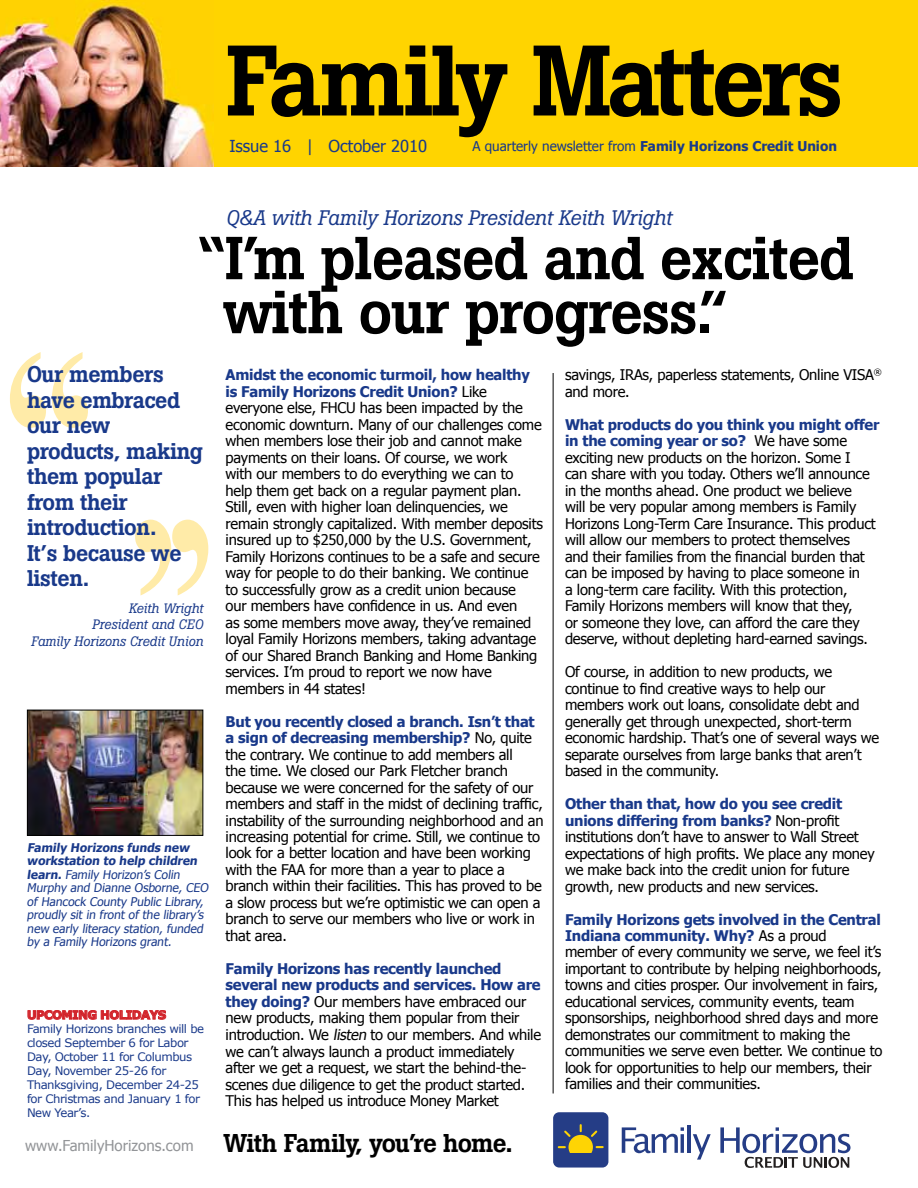
<style>
.page{position:relative;width:918px;height:1188px;background:#fff}
.page>*{position:absolute;margin:0;border:0;box-sizing:border-box;transform-origin:0 0}
.t1{font:300px "Times New Roman";color:#ffeba8;scale:.81 1}
.t2{font:500 99px "Boton";letter-spacing:-.05em;color:#000}
.t3{font:500 60px/54px "Boton";letter-spacing:-.02em;color:#000}
.t4{font:500 25.5px "Boton";letter-spacing:-.04em;color:#000}
.t5{font:500 22.5px/25.5px "Boton";letter-spacing:-.02em;color:#19398a}
.t6{font:italic 20.85px "Boton";letter-spacing:-.005em;color:#19398a}
.t7{font:16.5px "Tahoma";color:#19398a}
.t8{font:15px "Tahoma";color:#939598}
.t9{font:14.7px/16.5px "Tahoma";letter-spacing:-.015em;color:#000}
.t10{font:italic 13.5px/16.5px "Boton";color:#19398a;text-align:right}
.t11{font:700 13.5px "Tahoma";color:#19398a}
.t12{font:12px/13.5px "Tahoma";color:#19398a}
.t13{font:11.7px/14.1px "Verdana";letter-spacing:-.04em;color:#19398a}
.t14{font:700 11.7px "Verdana";letter-spacing:-.04em;color:#d2232a}
.s1{font-weight:400}
.s2{font-weight:700}
.s3{font-weight:700;color:#19398a}
.s4{font-style:italic}
</style>
<div class="page">
<div style="left:0;top:0;width:918px;height:166px;background:#ffd400"></div>
<img style="left:0;top:0;width:213px;height:166px">
<div style="left:553px;top:1112px;width:55px;height:56px;background:#253d86;border-radius:6px"></div>
<svg style="left:622px;top:1127px;width:62px;height:26px"></svg>
<hr style="left:688px;top:1126px;width:3px;height:27px;background:#253d86">
<svg style="left:693px;top:1134px;width:18px;height:26px"></svg>
<svg style="left:720px;top:1127px;width:131px;height:41px"></svg>
<svg style="left:557px;top:1124px;width:47px;height:29px"></svg>
<svg style="left:27px;top:1010px;width:140px;height:10px"></svg>
<img style="left:29px;top:712px;width:172px;height:122px">
<div style="left:27px;top:710px;width:176px;height:126px;border:1px solid #000"></div>
<hr style="left:553px;top:373px;width:1px;height:720px;background:#000">
<h2 class="t2" style="left:226px;top:22px;width:620px">Family Matters</h2>
<p class="t7" style="left:230px;top:135px;width:199px">Issue 16 | October 2010</p>
<p class="t11" style="left:472px;top:137px;width:366px"><span class="s1">A quarterly newsletter from</span> Family Horizons Credit Union</p>
<h3 class="t6" style="left:226px;top:206px;width:447px">Q&amp;A with Family Horizons President Keith Wright</h3>
<h3 class="t3" style="left:223px;top:231px;width:632px;text-indent:-27px">“I’m pleased and excited with our progress.”</h3>
<h1 class="t1" style="left:-12px;top:253px;width:153px">‘‘</h1>
<h3 class="t5" style="left:27px;top:362px;width:178px">Our members have embraced our new products, making them popular from their introduction.<br>It’s because we listen.</h3>
<h1 class="t1" style="left:230px;top:694px;width:147px;rotate:-180deg">‘‘</h1>
<p class="t10" style="left:31px;top:600px;width:174px">Keith Wright<br>President and CEO<br>Family Horizons Credit Union</p>
<p class="t12" style="left:27px;top:840px;width:185px"><span class="s2">Family Horizons funds new workstation to help children learn.</span> Family Horizon’s Colin<br>Murphy and Dianne Osborne, CEO of Hancock County Public Library, proudly sit in front of the library ’s new early literacy station, funded by a Family Horizons grant.</p>
<p class="t14" style="left:27px;top:1007px;width:141px">UPCOMING HOLIDAYS</p>
<p class="t13" style="left:27px;top:1022px;width:179px">Family Horizons branches will be closed September 6 for Labor<br>Day, October 11 for Columbus<br>Day, November 25-26 for<br>Thanksgiving, December 24-25 for Christmas and January 1 for<br>New Year’s.</p>
<p class="t8" style="left:25px;top:1136px;width:170px">www.FamilyHorizons.com</p>
<p class="t9" style="left:226px;top:366px;width:319px"><span class="s3">Amidst the economic turmoil, how healthy is Family Horizons Credit Union?</span> Like everyone else, FHCU has been impacted by the economic downturn. Many of our challenges come when members lose their job and cannot make payments on their loans. Of course, we work<br>with our members to do everything we can to help them get back on a regular payment plan.<br>Still, even with higher loan delinquencies, we remain strongly capitalized. With member deposits insured up to $250,000 by the U.S. Government, Family Horizons continues to be a safe and secure way for people to do their banking. We continue to successfully grow as a credit union because<br>our members have confidence in us. And even<br>as some members move away, they’ve remained loyal Family Horizons members, taking advantage of our Shared Branch Banking and Home Banking services. I’m proud to report we now have members in 44 states!</p>
<p class="t9" style="left:226px;top:712px;width:320px"><span class="s3">But you recently closed a branch. Isn’t that a sign of decreasing membership?</span> No, quite the contrary. We continue to add members all<br>the time. We closed our Park Fletcher branch because we were concerned for the safety of our members and staff in the midst of declining traffic, instability of the surrounding neighborhood and an increasing potential for crime. Still, we continue to look for a better location and have been working with the FAA for more than a year to place a branch within their facilities. This has proved to be a slow process but we’re optimistic we can open a branch to serve our members who live or work in that area.</p>
<p class="t9" style="left:226px;top:960px;width:317px"><span class="s3">Family Horizons has recently launched several new products and services. How are they doing?</span> Our members have embraced our new products, making them popular from their introduction. We <span class="s4">listen</span> to our members. And while we can’t always launch a product immediately after we get a request, we start the behind-the&shy;scenes due diligence to get the product started.<br>This has helped us introduce Money Market</p>
<h3 class="t4" style="left:224px;top:1128px;width:291px">With Family, you’re home.</h3>
<p class="t9" style="left:565px;top:366px;width:318px">savings, IRAs, paperless statements, Online VISA<sup>® </sup>and more.</p>
<p class="t9" style="left:565px;top:415px;width:316px"><span class="s3">What products do you think you might offer in the coming year or so?</span> We have some exciting new products on the horizon. Some I<br>can share with you today. Others we’ll announce in the months ahead. One product we believe<br>will be very popular among members is Family Horizons Long-Term Care Insurance. This product will allow our members to protect themselves<br>and their families from the financial burden that can be imposed by having to place someone in<br>a long-term care facility. With this protection, Family Horizons members will know that they,<br>or someone they love, can afford the care they deserve, without depleting hard-earned savings.</p>
<p class="t9" style="left:565px;top:663px;width:316px">Of course, in addition to new products, we continue to find creative ways to help our members work out loans, consolidate debt and generally get through unexpected, short-term economic hardship. That’s one of several ways we separate ourselves from large banks that aren’t based in the community.</p>
<p class="t9" style="left:565px;top:795px;width:311px"><span class="s3">Other than that, how do you see credit unions differing from banks?</span> Non-profit institutions don’t have to answer to Wall Street expectations of high profits. We place any money we make back into the credit union for future growth, new products and new services.</p>
<p class="t9" style="left:565px;top:910px;width:319px"><span class="s3">Family Horizons gets involved in the Central Indiana community. Why?</span> As a proud member of every community we serve, we feel it’s important to contribute by helping neighborhoods, towns and cities prosper. Our involvement in fairs, educational services, community events, team sponsorships, neighborhood shred days and more demonstrates our commitment to making the communities we serve even better. We continue to look for opportunities to help our members, their families and their communities.</p>
</div>
